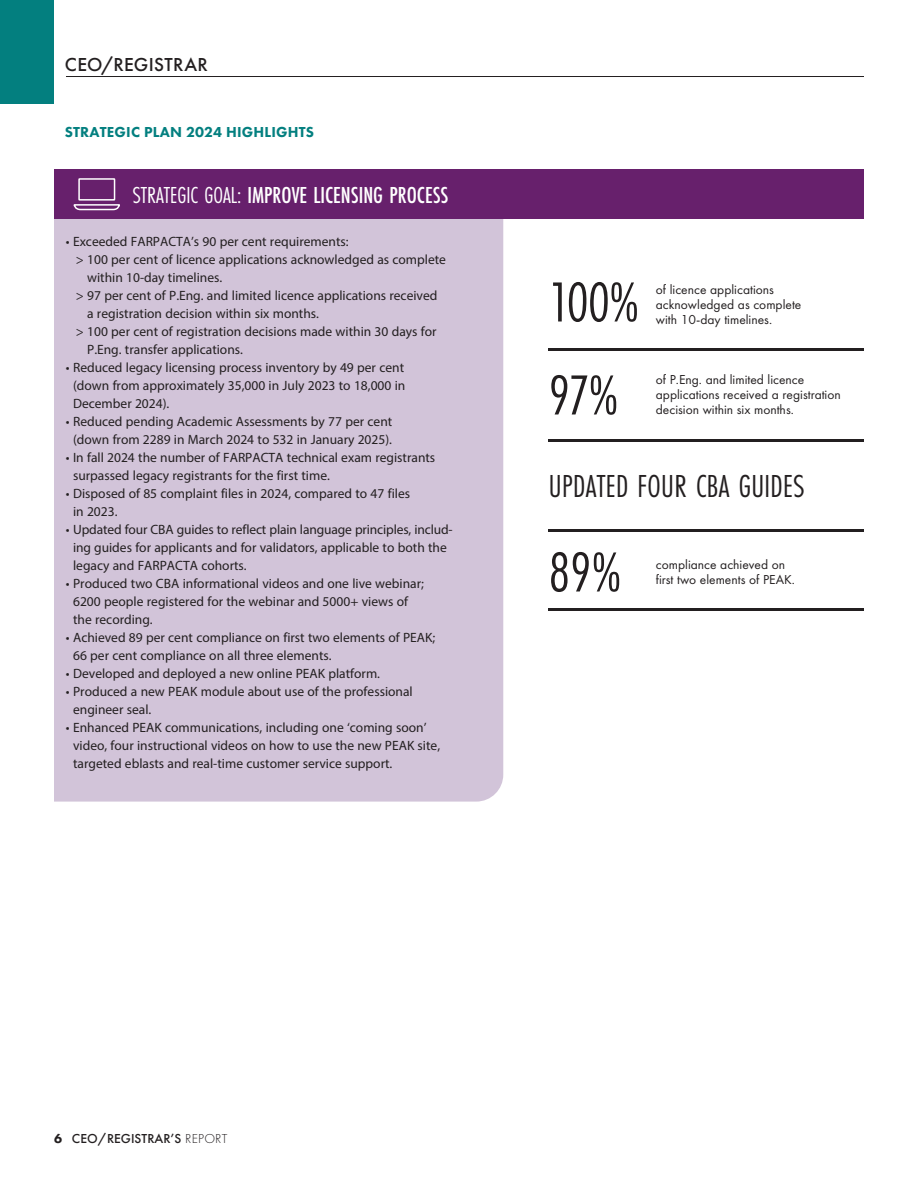
<style>
.page{position:relative;width:918px;height:1188px;background:#fff}
.page>*{position:absolute;margin:0;border:0;box-sizing:border-box;transform-origin:0 0}
.Callout_1_Bubble{font:58.5px "Futura PT Cond";letter-spacing:-.015em;color:#231f20}
.Callout_1_Bubble-2{font:33px "Futura PT Cond";letter-spacing:.01em;color:#231f20}
.Body_Myriad{font:500 24px "Futura PT Cond";color:#fff}
.t1{font:500 19.5px "Futura PT";letter-spacing:.01em;color:#231f20}
.Body_Myriad-2{font:800 15px "Futura PT";letter-spacing:.01em;color:#037f7f}
.Body_Myriad-3{font:13.5px/18px "Myriad Pro";color:#231f20}
.Callout_1_Bubble-3{font:13.5px/15px "Futura PT";color:#231f20}
.Body_Fru_Indent_2017{font:500 13.5px "Futura PT";color:#231f20}
.s1{font-weight:400}
.s2{font-weight:800}
.s3{font-weight:300}
</style>
<div class="page">
<div style="left:0;top:0;width:54px;height:104px;background:#037f7f"></div>
<hr style="left:66px;top:76px;width:798px;height:1px;background:#231f20">
<div style="left:54px;top:170px;width:810px;height:49px;background:#67206c"></div>
<div style="left:54px;top:219px;width:449px;height:583px;background:#d2c4d9"></div>
<hr style="left:549px;top:348px;width:315px;height:3px;background:#231f20">
<hr style="left:549px;top:530px;width:315px;height:2px;background:#231f20">
<hr style="left:549px;top:439px;width:315px;height:3px;background:#231f20">
<hr style="left:549px;top:608px;width:315px;height:3px;background:#231f20">
<svg style="left:73px;top:178px;width:47px;height:33px"></svg>
<p class="t1" style="left:65px;top:52px;width:145px">CEO/REGISTRAR</p>
<p class="Body_Myriad-2" style="left:65px;top:122px;width:251px">STRATEGIC PLAN 2024 HIGHLIGHTS</p>
<p class="Body_Myriad" style="left:133px;top:181px;width:317px"><span class="s1">STRATEGIC GOAL:</span> IMPROVE LICENSING PROCESS</p>
<p class="Body_Myriad-3" style="left:66px;top:232px;width:284px">• Exceeded FARPACTA’s 90 per cent requirements:</p>
<p class="Body_Myriad-3" style="left:87px;top:250px;width:360px;text-indent:-11px">&gt; 100 per cent of licence applications acknowledged as complete within 10-day timelines.</p>
<p class="Body_Myriad-3" style="left:87px;top:286px;width:352px;text-indent:-11px">&gt; 97 per cent of P.Eng. and limited licence applications received a registration decision within six months.</p>
<p class="Body_Myriad-3" style="left:87px;top:322px;width:351px;text-indent:-11px">&gt; 100 per cent of registration decisions made within 30 days for<br>P.Eng. transfer applications.</p>
<p class="Body_Myriad-3" style="left:73px;top:358px;width:334px;text-align:justify;text-indent:-7px">• Reduced legacy licensing process inventory by 49 per cent (down from approximately 35,000 in July 2023 to 18,000 in December 2024).</p>
<p class="Body_Myriad-3" style="left:66px;top:412px;width:328px;text-align:center">• Reduced pending Academic Assessments by 77 per cent (down from 2289 in March 2024 to 532 in January 2025).</p>
<p class="Body_Myriad-3" style="left:73px;top:448px;width:364px;text-indent:-7px">• In fall 2024 the number of FARPACTA technical exam registrants surpassed legacy registrants for the first time.</p>
<p class="Body_Myriad-3" style="left:73px;top:484px;width:339px;text-indent:-7px">• Disposed of 85 complaint files in 2024, compared to 47 files in 2023.</p>
<p class="Body_Myriad-3" style="left:73px;top:520px;width:381px;text-indent:-7px">• Updated four CBA guides to reflect plain language principles, includ&shy;ing guides for applicants and for validators, applicable to both the legacy and FARPACTA cohorts.</p>
<p class="Body_Myriad-3" style="left:73px;top:574px;width:352px;text-indent:-7px">• Produced two CBA informational videos and one live webinar;<br>6200 people registered for the webinar and 5000+ views of the recording.</p>
<p class="Body_Myriad-3" style="left:73px;top:628px;width:364px;text-indent:-7px">• Achieved 89 per cent compliance on first two elements of PEAK;<br>66 per cent compliance on all three elements.</p>
<p class="Body_Myriad-3" style="left:66px;top:664px;width:316px">• Developed and deployed a new online PEAK platform.</p>
<p class="Body_Myriad-3" style="left:73px;top:682px;width:341px;text-indent:-7px">• Produced a new PEAK module about use of the professional engineer seal.</p>
<p class="Body_Myriad-3" style="left:73px;top:718px;width:369px;text-indent:-7px">• Enhanced PEAK communications, including one ‘coming soon’ video, four instructional videos on how to use the new PEAK site, targeted eblasts and real-time customer service support.</p>
<p class="Callout_1_Bubble" style="left:549px;top:268px;width:92px">100%</p>
<p class="Callout_1_Bubble-3" style="left:656px;top:282px;width:147px">of licence applications acknowledged as complete with 10-day timelines.</p>
<p class="Callout_1_Bubble" style="left:549px;top:361px;width:71px">97%</p>
<p class="Callout_1_Bubble-3" style="left:656px;top:372px;width:187px">of P.Eng. and limited licence applications received a registration decision within six months.</p>
<p class="Callout_1_Bubble-2" style="left:549px;top:467px;width:257px">UPDATED FOUR CBA GUIDES</p>
<p class="Callout_1_Bubble" style="left:549px;top:538px;width:74px">89%</p>
<p class="Callout_1_Bubble-3" style="left:656px;top:557px;width:140px">compliance achieved on first two elements of PEAK.</p>
<p class="Body_Fru_Indent_2017" style="left:54px;top:1130px;width:175px"><span class="s2">6</span> CEO/REGISTRAR’S <span class="s3">REPORT</span></p>
</div>
